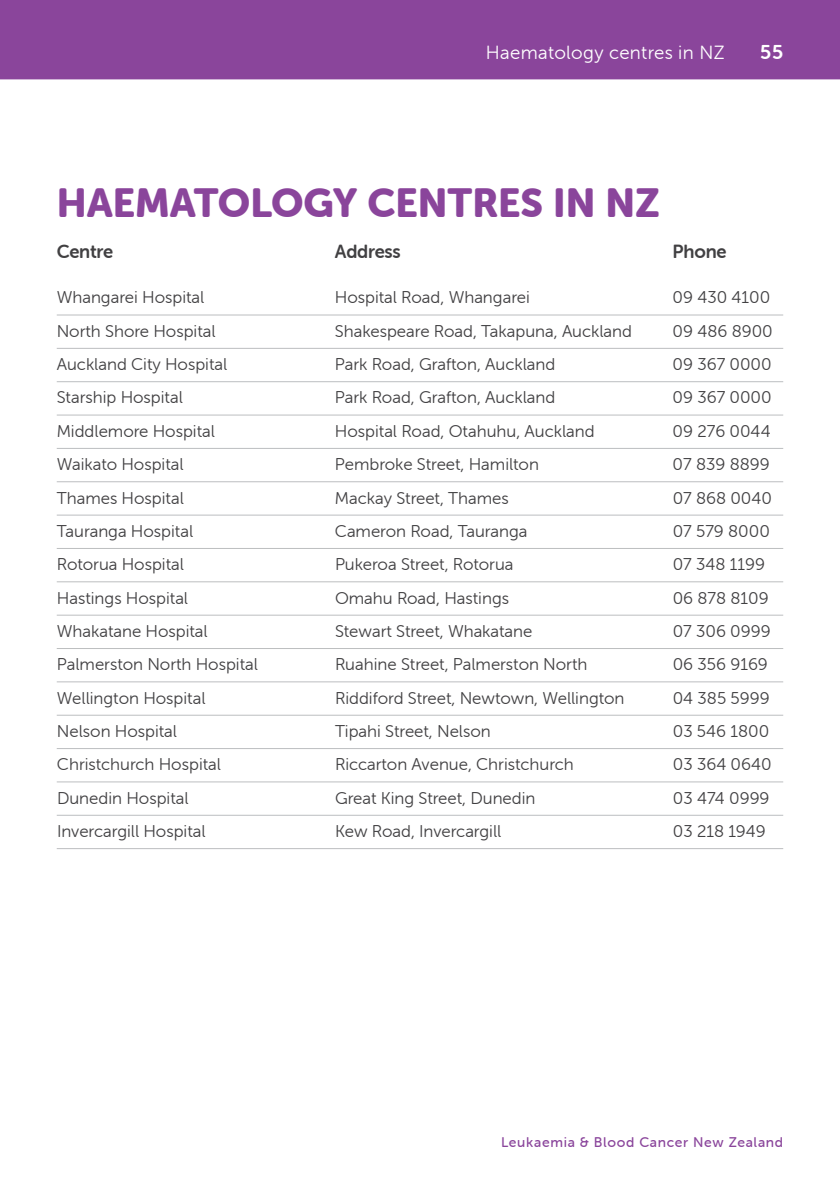
<style>
.page{position:relative;width:840px;height:1191px;background:#fff}
.page>*{position:absolute;margin:0;border:0;box-sizing:border-box;transform-origin:0 0}
.t1{font:40px "Museo Sans Rounded 900";color:#8a459b}
.t2{font:20px "Museo Sans Rounded 700";color:#fff}
.t3{font:19px "Museo Sans Rounded 300";letter-spacing:.02em;color:#fff}
.t4{font:19px "Museo Sans Rounded 700";letter-spacing:-.01em;color:#414042}
.t5{font:17px "Museo Sans Rounded 300";color:#414042}
.t6{font:14px "Museo Sans Rounded 500";letter-spacing:.05em;color:#8a459b}
</style>
<div class="page">
<div style="left:0;top:0;width:839px;height:79px;background:#8a459b"></div>
<hr style="left:57px;top:315px;width:725px;height:1px;background:#bcbec0">
<hr style="left:57px;top:348px;width:725px;height:1px;background:#bcbec0">
<hr style="left:57px;top:381px;width:725px;height:1px;background:#bcbec0">
<hr style="left:57px;top:415px;width:725px;height:1px;background:#bcbec0">
<hr style="left:57px;top:448px;width:725px;height:1px;background:#bcbec0">
<hr style="left:57px;top:481px;width:725px;height:1px;background:#bcbec0">
<hr style="left:57px;top:515px;width:725px;height:1px;background:#bcbec0">
<hr style="left:57px;top:548px;width:725px;height:1px;background:#bcbec0">
<hr style="left:57px;top:581px;width:725px;height:1px;background:#bcbec0">
<hr style="left:57px;top:615px;width:725px;height:1px;background:#bcbec0">
<hr style="left:57px;top:648px;width:725px;height:1px;background:#bcbec0">
<hr style="left:57px;top:681px;width:725px;height:1px;background:#bcbec0">
<hr style="left:57px;top:715px;width:725px;height:1px;background:#bcbec0">
<hr style="left:57px;top:748px;width:725px;height:1px;background:#bcbec0">
<hr style="left:57px;top:781px;width:725px;height:1px;background:#bcbec0">
<hr style="left:57px;top:815px;width:725px;height:1px;background:#bcbec0">
<hr style="left:57px;top:848px;width:725px;height:1px;background:#bcbec0">
<p class="t3" style="left:485px;top:42px;width:240px">Haematology centres in NZ</p>
<p class="t2" style="left:759px;top:41px;width:24px">55</p>
<h1 class="t1" style="left:57px;top:180px;width:604px">HAEMATOLOGY CENTRES IN NZ</h1>
<p class="t4" style="left:57px;top:241px;width:58px">Centre</p>
<p class="t4" style="left:334px;top:241px;width:67px">Address</p>
<p class="t4" style="left:672px;top:241px;width:55px">Phone</p>
<p class="t5" style="left:57px;top:288px;width:149px">Whangarei Hospital</p>
<p class="t5" style="left:334px;top:288px;width:196px">Hospital Road, Whangarei</p>
<p class="t5" style="left:672px;top:288px;width:99px">09 430 4100</p>
<p class="t5" style="left:57px;top:322px;width:160px">North Shore Hospital</p>
<p class="t5" style="left:335px;top:322px;width:298px">Shakespeare Road, Takapuna, Auckland</p>
<p class="t5" style="left:672px;top:322px;width:102px">09 486 8900</p>
<p class="t5" style="left:57px;top:355px;width:172px">Auckland City Hospital</p>
<p class="t5" style="left:335px;top:355px;width:222px">Park Road, Grafton, Auckland</p>
<p class="t5" style="left:672px;top:355px;width:101px">09 367 0000</p>
<p class="t5" style="left:57px;top:388px;width:127px">Starship Hospital</p>
<p class="t5" style="left:335px;top:388px;width:222px">Park Road, Grafton, Auckland</p>
<p class="t5" style="left:672px;top:388px;width:101px">09 367 0000</p>
<p class="t5" style="left:57px;top:422px;width:160px">Middlemore Hospital</p>
<p class="t5" style="left:335px;top:422px;width:261px">Hospital Road, Otahuhu, Auckland</p>
<p class="t5" style="left:672px;top:422px;width:99px">09 276 0044</p>
<p class="t5" style="left:57px;top:455px;width:128px">Waikato Hospital</p>
<p class="t5" style="left:335px;top:455px;width:205px">Pembroke Street, Hamilton</p>
<p class="t5" style="left:672px;top:455px;width:99px">07 839 8899</p>
<p class="t5" style="left:57px;top:488px;width:128px">Thames Hospital</p>
<p class="t5" style="left:335px;top:488px;width:175px">Mackay Street, Thames</p>
<p class="t5" style="left:672px;top:488px;width:101px">07 868 0040</p>
<p class="t5" style="left:57px;top:522px;width:138px">Tauranga Hospital</p>
<p class="t5" style="left:335px;top:522px;width:194px">Cameron Road, Tauranga</p>
<p class="t5" style="left:672px;top:522px;width:99px">07 579 8000</p>
<p class="t5" style="left:57px;top:555px;width:128px">Rotorua Hospital</p>
<p class="t5" style="left:335px;top:555px;width:180px">Pukeroa Street, Rotorua</p>
<p class="t5" style="left:672px;top:555px;width:94px">07 348 1199</p>
<p class="t5" style="left:57px;top:588px;width:133px">Hastings Hospital</p>
<p class="t5" style="left:335px;top:588px;width:175px">Omahu Road, Hastings</p>
<p class="t5" style="left:672px;top:588px;width:97px">06 878 8109</p>
<p class="t5" style="left:57px;top:622px;width:152px">Whakatane Hospital</p>
<p class="t5" style="left:335px;top:622px;width:199px">Stewart Street, Whakatane</p>
<p class="t5" style="left:672px;top:622px;width:99px">07 306 0999</p>
<p class="t5" style="left:57px;top:655px;width:202px">Palmerston North Hospital</p>
<p class="t5" style="left:335px;top:655px;width:254px">Ruahine Street, Palmerston North</p>
<p class="t5" style="left:672px;top:655px;width:97px">06 356 9169</p>
<p class="t5" style="left:57px;top:688px;width:150px">Wellington Hospital</p>
<p class="t5" style="left:335px;top:688px;width:291px">Riddiford Street, Newtown, Wellington</p>
<p class="t5" style="left:672px;top:688px;width:98px">04 385 5999</p>
<p class="t5" style="left:57px;top:722px;width:122px">Nelson Hospital</p>
<p class="t5" style="left:335px;top:722px;width:157px">Tipahi Street, Nelson</p>
<p class="t5" style="left:672px;top:722px;width:98px">03 546 1800</p>
<p class="t5" style="left:57px;top:755px;width:165px">Christchurch Hospital</p>
<p class="t5" style="left:335px;top:755px;width:240px">Riccarton Avenue, Christchurch</p>
<p class="t5" style="left:672px;top:755px;width:100px">03 364 0640</p>
<p class="t5" style="left:57px;top:788px;width:133px">Dunedin Hospital</p>
<p class="t5" style="left:335px;top:788px;width:202px">Great King Street, Dunedin</p>
<p class="t5" style="left:672px;top:788px;width:98px">03 474 0999</p>
<p class="t5" style="left:57px;top:822px;width:150px">Invercargill Hospital</p>
<p class="t5" style="left:335px;top:822px;width:168px">Kew Road, Invercargill</p>
<p class="t5" style="left:672px;top:822px;width:94px">03 218 1949</p>
<p class="t6" style="left:501px;top:1134px;width:283px">Leukaemia &amp; Blood Cancer New Zealand</p>
</div>
